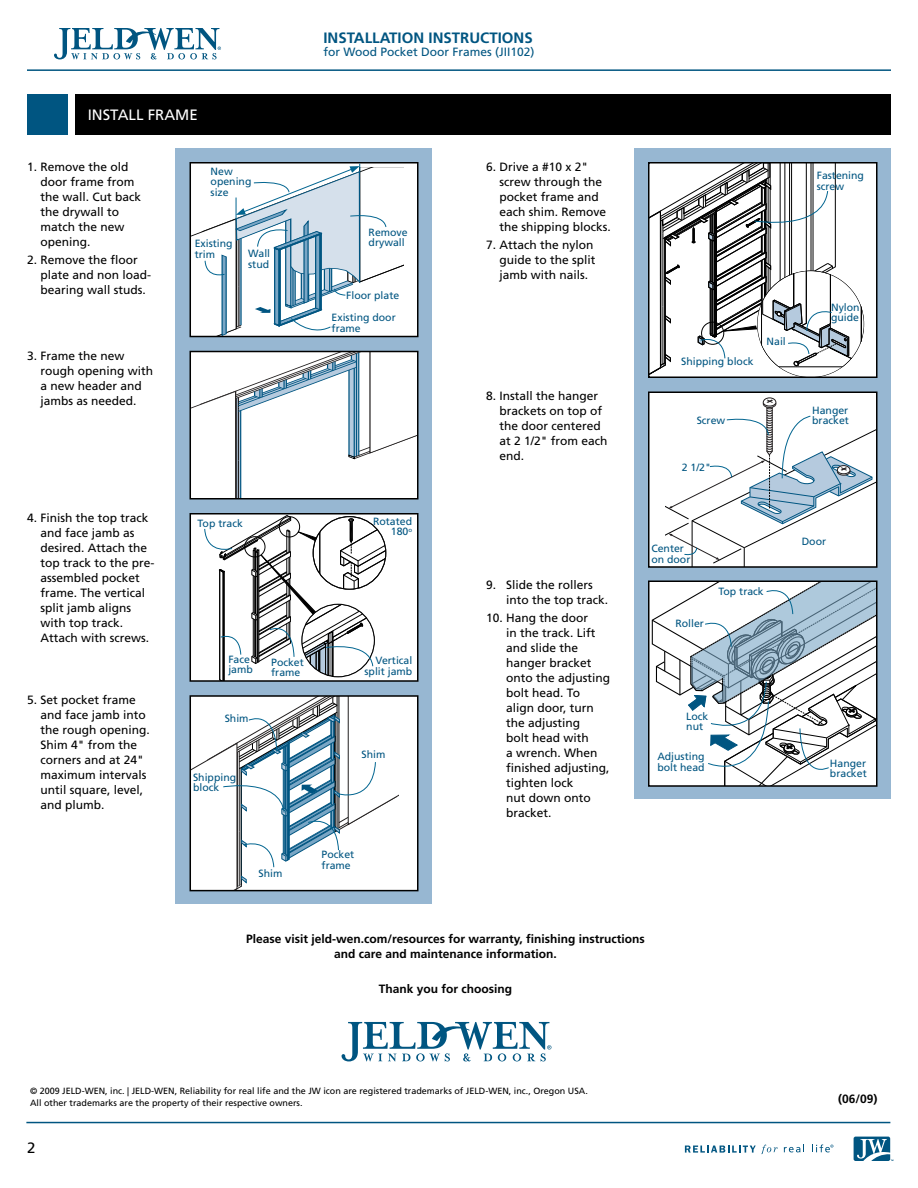
<style>
.page{position:relative;width:918px;height:1188px;background:#fff}
.page>*{position:absolute;margin:0;border:0;box-sizing:border-box;transform-origin:0 0}
.t1{font:700 15px "Frutiger LT Std";color:#005581}
.t2{font:15px "Frutiger LT Std";color:#fff}
.t3{font:15px "Frutiger LT Std";color:#000}
.t4{font:12px/15px "Frutiger LT Std";color:#000}
.t5{font:700 12px/15px "Frutiger LT Std";color:#000;text-align:center}
.t6{font:12px "Frutiger LT Std";color:#005581}
.t7{font:10.5px/10.5px "Frutiger LT Std";color:#005581}
.t8{font:9px/12px "Frutiger LT Std";color:#000}
</style>
<div class="page">
<svg style="left:54px;top:28px;width:167px;height:31px"></svg>
<svg style="left:854px;top:1137px;width:39px;height:24px"></svg>
<svg style="left:685px;top:1145px;width:93px;height:9px"></svg>
<svg style="left:784px;top:1145px;width:20px;height:7px"></svg>
<svg style="left:812px;top:1144px;width:21px;height:8px"></svg>
<hr style="left:27px;top:69px;width:864px;height:2px;background:#005581">
<hr style="left:26px;top:1122px;width:864px;height:1px;background:#005581">
<svg style="left:342px;top:1021px;width:209px;height:40px"></svg>
<div style="left:176px;top:148px;width:256px;height:756px;background:#97b7d2"></div>
<div style="left:634px;top:148px;width:257px;height:651px;background:#97b7d2"></div>
<div style="left:27px;top:94px;width:41px;height:41px;background:#005581"></div>
<div style="left:75px;top:94px;width:816px;height:41px;background:#000"></div>
<div style="left:190px;top:163px;width:228px;height:174px;background:#fff"></div>
<div style="left:190px;top:162px;width:228px;height:175px;border:2px solid #000"></div>
<svg style="left:193px;top:354px;width:222px;height:143px;background:#ebeff2"></svg>
<div style="left:190px;top:351px;width:228px;height:149px;border:2px solid #000"></div>
<div style="left:190px;top:514px;width:228px;height:167px;background:#fff"></div>
<div style="left:190px;top:513px;width:228px;height:169px;border:2px solid #000"></div>
<div style="left:649px;top:163px;width:228px;height:214px;background:#fff"></div>
<div style="left:648px;top:162px;width:230px;height:216px;border:2px solid #000"></div>
<div style="left:649px;top:392px;width:228px;height:175px;background:#fff"></div>
<div style="left:648px;top:392px;width:230px;height:176px;border:2px solid #000"></div>
<div style="left:648px;top:580px;width:230px;height:207px;border:2px solid #000"></div>
<div style="left:190px;top:696px;width:228px;height:195px;background:#fff"></div>
<div style="left:190px;top:695px;width:228px;height:196px;border:2px solid #000"></div>
<svg style="left:190px;top:696px;width:208px;height:195px"></svg>
<svg style="left:204px;top:515px;width:182px;height:166px"></svg>
<svg style="left:651px;top:581px;width:226px;height:205px;background:#d1d8dd"></svg>
<svg style="left:666px;top:398px;width:211px;height:169px"></svg>
<svg style="left:649px;top:163px;width:215px;height:214px"></svg>
<svg style="left:190px;top:164px;width:214px;height:173px"></svg>
<p class="t2" style="left:88px;top:106px;width:112px">install frame</p>
<p class="t4" style="left:40px;top:159px;width:102px;text-indent:-14px">1. Remove the old door frame from the wall. Cut back the drywall to match the new opening.</p>
<p class="t4" style="left:40px;top:252px;width:112px;text-indent:-14px">2. Remove the floor plate and non load&shy;bearing wall studs.</p>
<p class="t4" style="left:40px;top:348px;width:114px;text-indent:-14px">3. Frame the new rough opening with a new header and jambs as needed.</p>
<p class="t7" style="left:211px;top:166px;width:42px">New opening size</p>
<p class="t7" style="left:195px;top:239px;width:39px">Existing trim</p>
<p class="t7" style="left:248px;top:248px;width:23px">Wall stud</p>
<p class="t1" style="left:323px;top:29px;width:211px">INSTALLATION INSTRUCTIONS</p>
<p class="t6" style="left:323px;top:45px;width:213px">for Wood Pocket Door Frames (JII102)</p>
<p class="t7" style="left:369px;top:227px;width:41px">Remove drywall</p>
<p class="t7" style="left:346px;top:290px;width:55px">Floor plate</p>
<p class="t7" style="left:332px;top:313px;width:66px">Existing door frame</p>
<p class="t4" style="left:500px;top:159px;width:113px;text-indent:-14px">6. Drive a #10 x 2" screw through the pocket frame and each shim. Remove the shipping blocks.</p>
<p class="t4" style="left:500px;top:237px;width:98px;text-indent:-14px">7. Attach the nylon guide to the split jamb with nails.</p>
<p class="t4" style="left:500px;top:389px;width:110px;text-indent:-14px">8. Install the hanger brackets on top of the door centered at 2 1/2" from each end.</p>
<p class="t4" style="left:40px;top:510px;width:116px;text-indent:-14px">4. Finish the top track and face jamb as desired. Attach the top track to the pre&shy;assembled pocket frame. The vertical split jamb aligns with top track.<br>Attach with screws.</p>
<p class="t4" style="left:40px;top:693px;width:111px;text-indent:-14px">5. Set pocket frame and face jamb into the rough opening.<br>Shim 4" from the corners and at 24" maximum intervals until square, level, and plumb.</p>
<p class="t7" style="left:198px;top:518px;width:47px">Top track</p>
<p class="t7" style="left:373px;top:516px;width:41px;text-align:right">Rotated<br>180<sup>o</sup></p>
<p class="t7" style="left:228px;top:654px;width:26px">Face jamb</p>
<p class="t7" style="left:225px;top:713px;width:25px">Shim</p>
<p class="t7" style="left:271px;top:657px;width:34px">Pocket frame</p>
<p class="t7" style="left:193px;top:772px;width:45px">Shipping block</p>
<p class="t7" style="left:365px;top:655px;width:49px;text-align:right">Vertical split jamb</p>
<p class="t7" style="left:362px;top:750px;width:25px">Shim</p>
<p class="t7" style="left:259px;top:868px;width:25px">Shim</p>
<p class="t7" style="left:322px;top:849px;width:34px">Pocket frame</p>
<p class="t4" style="left:506px;top:578px;width:104px;text-indent:-20px">9. Slide the rollers into the top track.</p>
<p class="t4" style="left:506px;top:611px;width:106px;text-indent:-20px">10. Hang the door<br>in the track. Lift and slide the hanger bracket onto the adjusting bolt head. To align door, turn the adjusting<br>bolt head with<br>a wrench. When finished adjusting, tighten lock<br>nut down onto bracket.</p>
<p class="t7" style="left:817px;top:170px;width:49px">Fastening screw</p>
<p class="t7" style="left:681px;top:356px;width:74px">Shipping block</p>
<p class="t7" style="left:767px;top:336px;width:21px">Nail</p>
<p class="t7" style="left:697px;top:416px;width:30px">Screw</p>
<p class="t7" style="left:682px;top:462px;width:31px">2 1/2"</p>
<p class="t7" style="left:831px;top:302px;width:30px">Nylon guide</p>
<p class="t7" style="left:812px;top:405px;width:38px">Hanger bracket</p>
<p class="t7" style="left:651px;top:543px;width:41px">Center on door</p>
<p class="t7" style="left:675px;top:618px;width:30px">Roller</p>
<p class="t7" style="left:718px;top:586px;width:47px">Top track</p>
<p class="t7" style="left:802px;top:536px;width:26px">Door</p>
<p class="t7" style="left:686px;top:711px;width:24px">Lock nut</p>
<p class="t7" style="left:657px;top:751px;width:49px">Adjusting bolt head</p>
<p class="t7" style="left:830px;top:758px;width:38px">Hanger bracket</p>
<p class="t5" style="left:246px;top:931px;width:400px">Please visit jeld-wen.com/resources for warranty, finishing instructions and care and maintenance information.</p>
<p class="t5" style="left:379px;top:982px;width:135px">Thank you for choosing</p>
<p class="t8" style="left:30px;top:1085px;width:559px">© 2009 JELD-WE N, inc. | JELD-WE N, Reliability for real life and the JW icon are registered trademarks of JELD-WE N, inc., Oregon USA.<br>All other trademarks are the property of their respective owners.</p>
<p class="t5" style="left:838px;top:1091px;width:41px">(06/09)</p>
<p class="t3" style="left:27px;top:1139px;width:10px">2</p>
</div>
